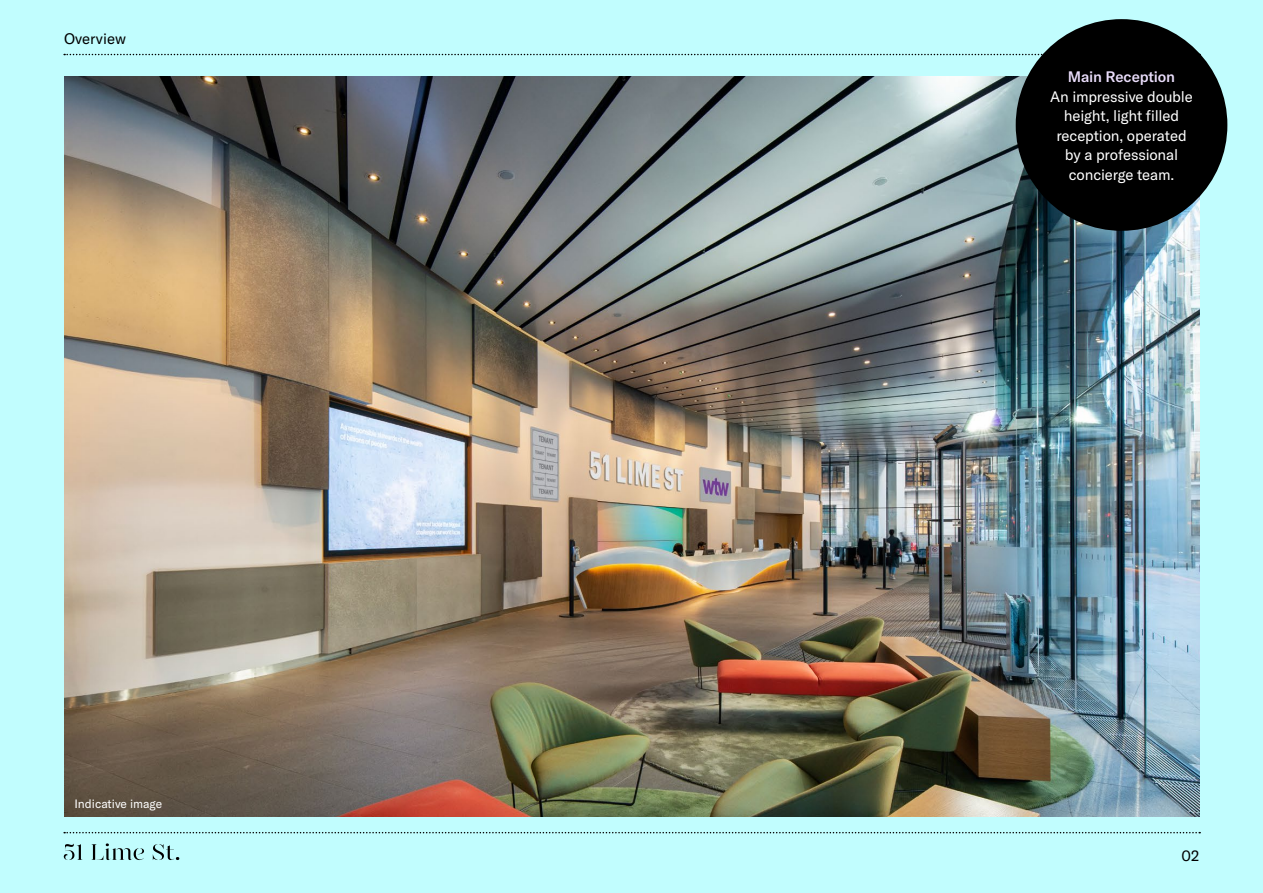
<style>
.page{position:relative;width:1263px;height:893px;background:#c1fdfe}
.page>*{position:absolute;margin:0;border:0;box-sizing:border-box;transform-origin:0 0}
.t1{font:15px/19.5px "GT America";letter-spacing:-.01em;color:#fff;text-align:center}
.t2{font:500 15px "GT America";letter-spacing:-.01em;color:#ebdefc}
.t3{font:15px "GT America";color:#000}
.t4{font:12px "GT America";color:#fff}
</style>
<div class="page">
<svg style="left:64px;top:832px;width:1136px;height:1px"></svg>
<svg style="left:64px;top:54px;width:979px;height:1px"></svg>
<img style="left:64px;top:77px;width:1135px;height:739px">
<div style="left:1016px;top:19px;width:211px;height:212px;background:#000;border-radius:50%"></div>
<svg style="left:64px;top:843px;width:115px;height:17px"></svg>
<p class="t3" style="left:64px;top:30px;width:63px">Overview</p>
<p class="t4" style="left:74px;top:797px;width:89px">Indicative image</p>
<p class="t2" style="left:1068px;top:68px;width:109px">Main Reception</p>
<p class="t1" style="left:1050px;top:87px;width:144px">An impressive double height, light filled reception, operated by a professional concierge team.</p>
<p class="t3" style="left:1181px;top:847px;width:19px">02</p>
</div>
